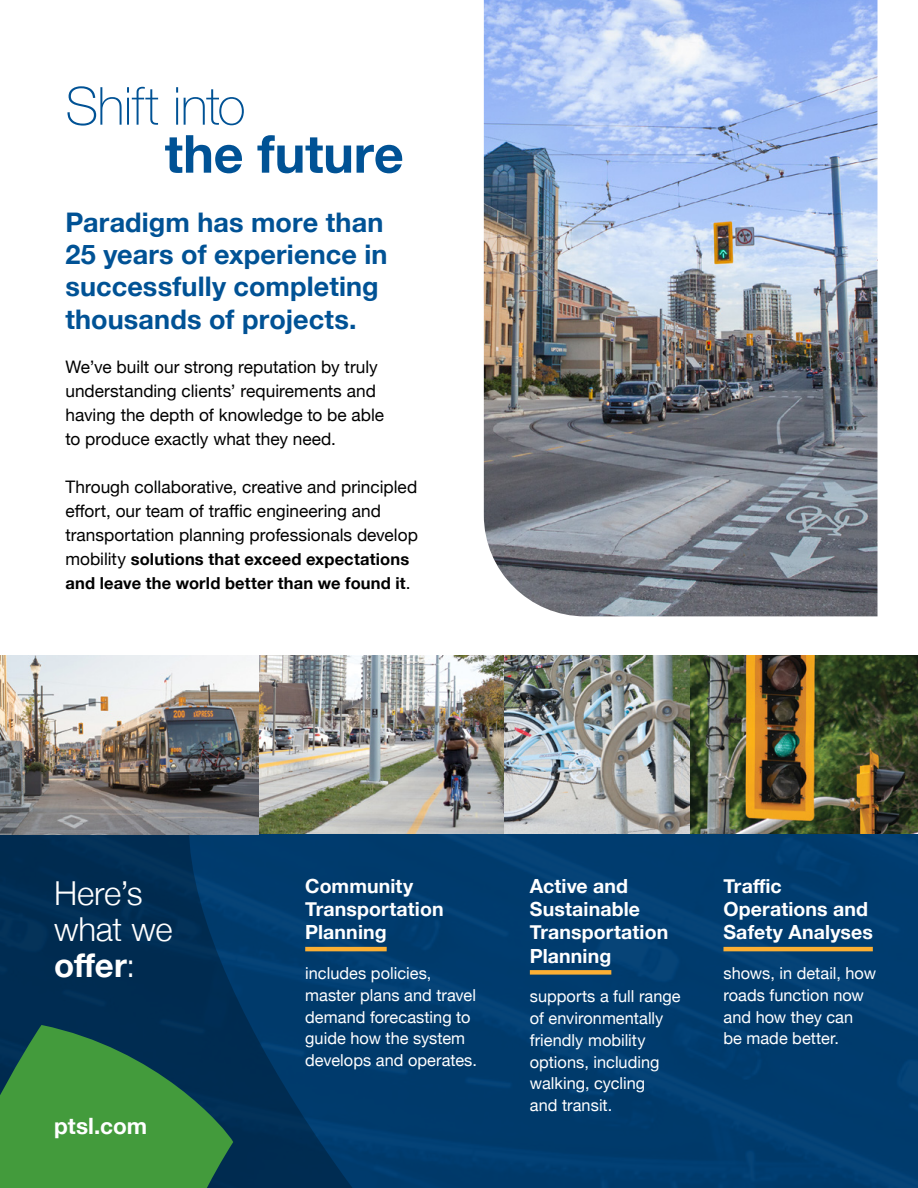
<style>
.page{position:relative;width:918px;height:1188px;background:#fff}
.page>*{position:absolute;margin:0;border:0;box-sizing:border-box;transform-origin:0 0}
.Intro_Paragraph{font:100 52.5px/48px "Helvetica Neue";letter-spacing:-.015em;color:#005295}
.t1{font:300 33px/36px "Helvetica Neue";letter-spacing:-.005em;color:#fff}
.Intro_Paragraph-2{font:700 27px/32.2px "Helvetica Neue";letter-spacing:.005em;color:#005295}
.Body_Copy{font:700 22.5px "Helvetica Neue";letter-spacing:.005em;color:#fff}
.t2{font:700 19.5px/23.2px "Helvetica Neue";letter-spacing:.005em;color:#fff}
.Body_Copy-2{font:17.25px/24px "Helvetica Neue";color:#000}
.What_We_Offer_Body_T{font:16.5px/21.8px "Helvetica Neue";color:#fff}
.Body_Copy-3{font:700 16.5px/24px "Helvetica Neue";letter-spacing:.01em;color:#000}
.s1{font-weight:700}
.s2{font-weight:400;font-size:17.25px}
</style>
<div class="page">
<div style="left:0;top:828px;width:918px;height:360px;background:#003b6e"></div>
<svg style="left:0;top:834px;width:387px;height:354px"></svg>
<svg style="left:0;top:1025px;width:233px;height:163px;background:#317d41"></svg>
<img style="left:259px;top:655px;width:432px;height:179px">
<img style="left:484px;top:0;width:394px;height:616px">
<hr style="left:305px;top:947px;width:82px;height:4px;background:#fbaf34">
<div style="left:530px;top:970px;width:81px;height:5px;background:#fbaf34"></div>
<hr style="left:723px;top:947px;width:150px;height:4px;background:#fbaf34">
<img style="left:0;top:655px;width:259px;height:179px">
<img style="left:691px;top:655px;width:227px;height:179px">
<p class="Intro_Paragraph" style="left:165px;top:80px;width:240px;text-indent:-99px">Shift into<br><span class="s1">the future</span></p>
<p class="Intro_Paragraph-2" style="left:65px;top:207px;width:324px">Paradigm has more than<br>25 years of experience in successfully completing thousands of projects.</p>
<p class="Body_Copy-2" style="left:65px;top:356px;width:320px">We’ve built our strong reputation by truly understanding clients’ requirements and having the depth of knowledge to be able to produce exactly what they need.</p>
<p class="Body_Copy-2" style="left:65px;top:476px;width:354px">Through collaborative, creative and principled effort, our team of traffic engineering and transportation planning professionals develop</p>
<p class="Body_Copy-3" style="left:65px;top:547px;width:347px"><span class="s2">mobility</span> solutions that exceed expectations and leave the world better than we found it<span class="s2">.</span></p>
<h2 class="t1" style="left:54px;top:873px;width:120px">Here’s what we <span class="s1">offer</span>:</h2>
<p class="Body_Copy" style="left:54px;top:1108px;width:95px">ptsl.com</p>
<h3 class="t2" style="left:305px;top:875px;width:140px">Community<br>Transportation<br>Planning</h3>
<p class="What_We_Offer_Body_T" style="left:305px;top:963px;width:173px">includes policies, master plans and travel demand forecasting to guide how the system develops and operates.</p>
<h3 class="t2" style="left:530px;top:875px;width:140px">Active and<br>Sustainable<br>Transportation<br>Planning</h3>
<p class="What_We_Offer_Body_T" style="left:530px;top:987px;width:152px">supports a full range of environmentally friendly mobility options, including walking, cycling<br>and transit.</p>
<h3 class="t2" style="left:723px;top:875px;width:151px">Traffic<br>Operations and<br>Safety Analyses</h3>
<p class="What_We_Offer_Body_T" style="left:723px;top:963px;width:154px">shows, in detail, how roads function now and how they can<br>be made better.</p>
</div>
